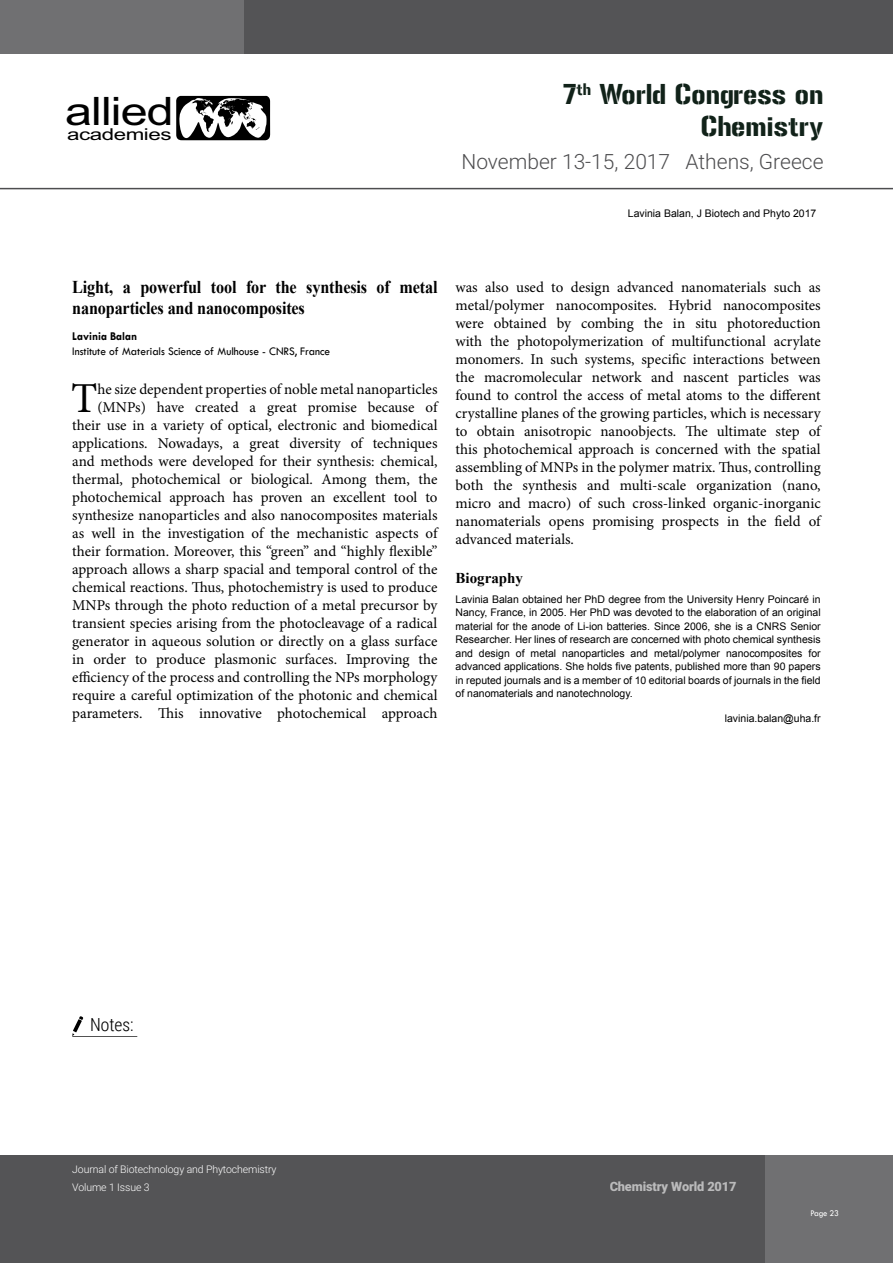
<style>
.page{position:relative;width:893px;height:1263px;background:#fff}
.page>*{position:absolute;margin:0;border:0;box-sizing:border-box;transform-origin:0 0}
.t1{font:42.75px "Minion Pro";color:#000}
.t2{font:39.15px "Arial";letter-spacing:-.02em;color:#000;scale:1.24 1}
.t3{font:28.5px/32.2px "Gunplay";color:#112219;text-align:right}
.t4{font:300 21px "Roboto";color:#4d4d4f}
.t5{font:700 18px/21px "Times New Roman";letter-spacing:-.01em;color:#000;scale:.9 1}
.t6{font:300 18px "Roboto Condensed";color:#000}
.t7{font:16.35px "Arial";letter-spacing:-.02em;color:#000;scale:1.36 1}
.t8{font:15px/18px "Minion Pro";color:#000;text-align:right}
.t9{font:700 15px "Times New Roman";color:#000}
.t10{font:900 12.75px "Roboto";letter-spacing:-.01em;color:#fff}
.t11{font:12px "Tw Cen";color:#000;scale:.95 1}
.t12{font:700 12px "Tw Cen";color:#000;scale:.95 1}
.t13{font:10.5px/13.5px "Arial";color:#000;text-align:justify}
.t14{font:300 10.5px/17.4px "Roboto";letter-spacing:-.01em;color:#fff}
.t15{font:9px "Tw Cen";letter-spacing:-.02em;color:#fff;scale:.95 1}
</style>
<div class="page">
<svg style="left:176px;top:96px;width:94px;height:44px"></svg>
<svg style="left:0;top:1155px;width:893px;height:108px;background:#58585a"></svg>
<svg style="left:0;top:0;width:893px;height:54px;background:#5b5b5d"></svg>
<hr style="left:0;top:188px;width:893px;height:1px;background:#4d4d4f">
<svg style="left:72px;top:1016px;width:65px;height:21px"></svg>
<h2 class="t2" style="left:65px;top:85px;width:89px">allied</h2>
<p class="t7" style="left:67px;top:123px;width:78px">academies</p>
<h3 class="t3" style="left:563px;top:78px;width:262px">7<sup>th</sup> World Congress on<br>Chemistry</h3>
<h3 class="t4" style="left:461px;top:146px;width:364px">November 13-15, 2017 Athens, Greece</h3>
<p class="t13" style="left:628px;top:207px;width:190px">Lavinia Balan, J Biotech and Phyto 2017</p>
<p class="t5" style="left:72px;top:276px;width:407px">Light, a powerful tool for the synthesis of metal nanoparticles and nanocomposites</p>
<p class="t12" style="left:72px;top:329px;width:70px">Lavinia Balan</p>
<p class="t11" style="left:72px;top:344px;width:273px">Institute of Materials Science of Mulhouse - CNRS, France</p>
<h1 class="t1" style="left:71px;top:370px;width:28px">T</h1>
<p class="t8" style="left:72px;top:380px;width:367px">he size dependent properties of noble metal nanoparticles (MNPs) have created a great promise because of their use in a variety of optical, electronic and biomedical applications. Nowadays, a great diversity of techniques and methods were developed for their synthesis: chemical, thermal, photochemical or biological. Among them, the photochemical approach has proven an excellent tool to synthesize nanoparticles and also nanocomposites materials as well in the investigation of the mechanistic aspects of their formation. Moreover, this “green” and “highly flexible” approach allows a sharp spacial and temporal control of the chemical reactions. Thus, photochemistry is used to produce MNPs through the photo reduction of a metal precursor by transient species arising from the photocleavage of a radical generator in aqueous solution or directly on a glass surface in order to produce plasmonic surfaces. Improving the efficiency of the process and controlling the NPs morphology require a careful optimization of the photonic and chemical parameters. This innovative photochemical approach</p>
<p class="t8" style="left:455px;top:278px;width:367px;text-align:justify">was also used to design advanced nanomaterials such as metal/polymer nanocomposites. Hybrid nanocomposites were obtained by combing the in situ photoreduction with the photopolymerization of multifunctional acrylate monomers. In such systems, specific interactions between the macromolecular network and nascent particles was found to control the access of metal atoms to the different crystalline planes of the growing particles, which is necessary to obtain anisotropic nanoobjects. The ultimate step of this photochemical approach is concerned with the spatial assembling of MNPs in the polymer matrix. Thus, controlling both the synthesis and multi-scale organization (nano, micro and macro) of such cross-linked organic-inorganic nanomaterials opens promising prospects in the field of advanced materials.</p>
<p class="t9" style="left:455px;top:568px;width:69px">Biography</p>
<p class="t13" style="left:455px;top:592px;width:367px">Lavinia Balan obtained her PhD degree from the University Henry Poincaré in Nancy, France, in 2005. Her PhD was devoted to the elaboration of an original material for the anode of Li-ion batteries. Since 2006, she is a CNRS Senior Researcher. Her lines of research are concerned with photo chemical synthesis and design of metal nanoparticles and metal/polymer nanocomposites for advanced applications. She holds five patents, published more than 90 papers in reputed journals and is a member of 10 editorial boards of journals in the field of nanomaterials and nanotechnology.</p>
<p class="t13" style="left:725px;top:711px;width:97px">lavinia.balan@uha.fr</p>
<p class="t6" style="left:90px;top:1012px;width:45px">Notes:</p>
<p class="t14" style="left:72px;top:1161px;width:206px">Journal of Biotechnology and Phytochemistry<br>Volume 1 Issue 3</p>
<p class="t10" style="left:610px;top:1177px;width:129px">Chemistry World 2017</p>
<p class="t15" style="left:810px;top:1207px;width:32px">Page 23</p>
</div>
